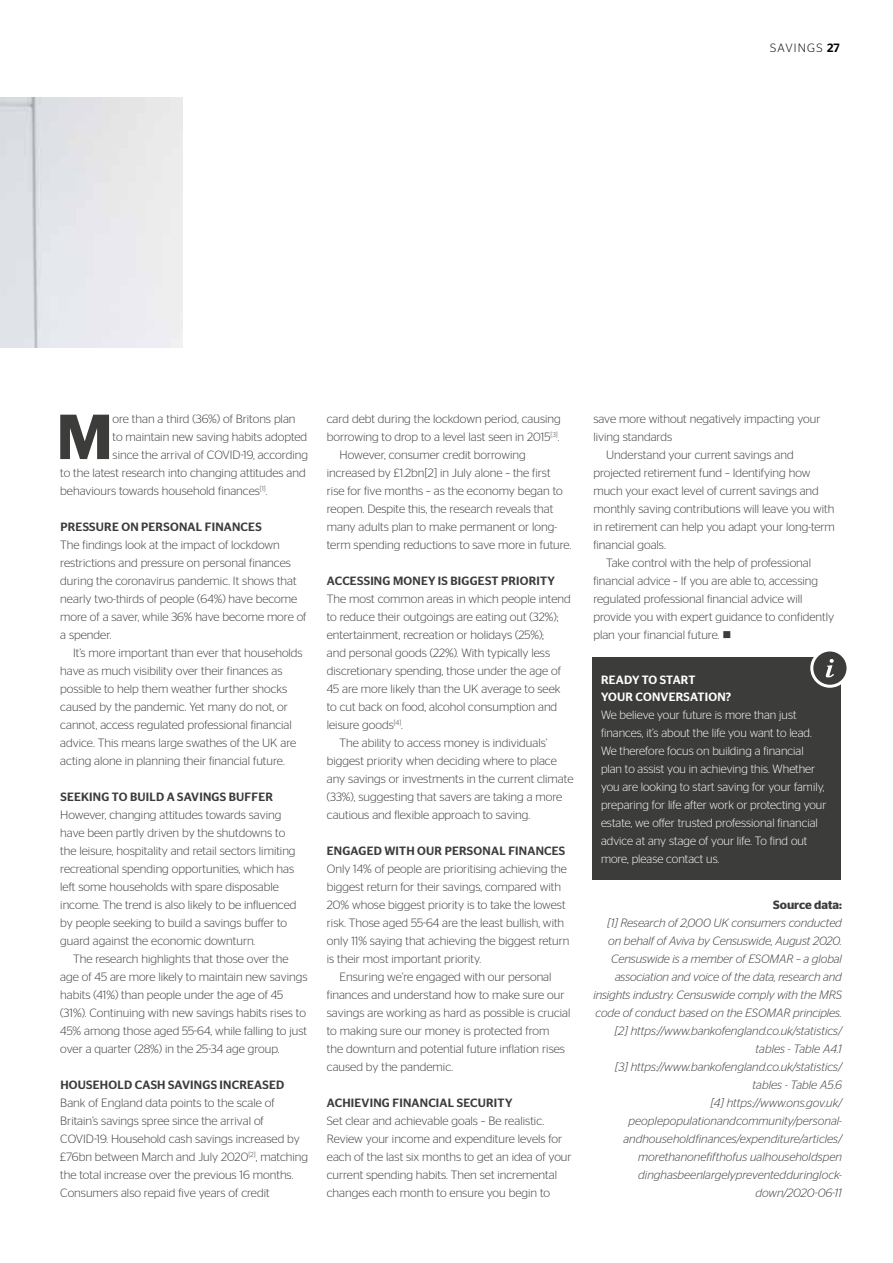
<style>
.page{position:relative;width:893px;height:1263px;background:#fff}
.page>*{position:absolute;margin:0;border:0;box-sizing:border-box;transform-origin:0 0}
.t1{font:600 63.45px "Stag Sans";color:#3c3c3b}
.t2{font:300 12px/18px "Stag Sans";color:#3c3c3b}
.t3{font:italic 300 12px/18px "Stag Sans";letter-spacing:-.005em;color:#3c3c3b;text-align:right}
.t4{font:300 12px/18px "Stag Sans";color:#fff}
.t5{font:500 12px "Stag Sans";letter-spacing:.02em;color:#3c3c3b}
.t6{font:500 12px/16.5px "Stag Sans";letter-spacing:.02em;color:#fff}
.t7{font:600 12px "Stag Sans";color:#3c3c3b}
.t8{font:300 12px "Stag Sans";letter-spacing:.1em;color:#000}
.s1{font-weight:500}
</style>
<div class="page">
<img style="left:0;top:98px;width:183px;height:250px">
<div style="left:592px;top:657px;width:249px;height:222px;background:#3c3c3b"></div>
<div style="left:812px;top:650px;width:36px;height:36px;background:#3c3c3b;border-radius:50%"></div>
<div style="left:810px;top:648px;width:39px;height:40px;border:3px solid #fff;border-radius:50%"></div>
<svg style="left:826px;top:659px;width:8px;height:18px"></svg>
<p class="t8" style="left:770px;top:41px;width:71px">SAVINGS <span class="s1">27</span></p>
<h1 class="t1" style="left:57px;top:400px;width:57px">M</h1>
<p class="t2" style="left:113px;top:410px;width:184px">ore than a third (36%) of Britons plan</p>
<p class="t2" style="left:113px;top:428px;width:196px">to maintain new saving habits adopted</p>
<p class="t2" style="left:113px;top:446px;width:197px">since the arrival of COVID-19, according</p>
<p class="t2" style="left:60px;top:464px;width:247px">to the latest research into changing attitudes and</p>
<p class="t2" style="left:60px;top:482px;width:209px">behaviours towards household finances<sup>[1]</sup>.</p>
<p class="t5" style="left:60px;top:520px;width:203px">PRESSURE ON PERSONAL FINANCES</p>
<p class="t2" style="left:60px;top:536px;width:248px">The findings look at the impact of lockdown restrictions and pressure on personal finances during the coronavirus pandemic. It shows that nearly two-thirds of people (64%) have become more of a saver, while 36% have become more of a spender.</p>
<p class="t2" style="left:60px;top:644px;width:244px;text-indent:13px">It’s more important than ever that households have as much visibility over their finances as possible to help them weather further shocks caused by the pandemic. Yet many do not, or cannot, access regulated professional financial advice. This means large swathes of the UK are acting alone in planning their financial future.</p>
<p class="t5" style="left:60px;top:790px;width:214px">SEEKING TO BUILD A SAVINGS BUFFER</p>
<p class="t2" style="left:60px;top:806px;width:238px">However, changing attitudes towards saving have been partly driven by the shutdowns to the leisure, hospitality and retail sectors limiting recreational spending opportunities, which has left some households with spare disposable income. The trend is also likely to be influenced by people seeking to build a savings buffer to guard against the economic downturn.</p>
<p class="t2" style="left:60px;top:950px;width:249px;text-indent:13px">The research highlights that those over the age of 45 are more likely to maintain new savings habits (41%) than people under the age of 45 (31%). Continuing with new savings habits rises to 45% among those aged 55-64, while falling to just over a quarter (28%) in the 25-34 age group.</p>
<p class="t5" style="left:60px;top:1078px;width:225px">HOUSEHOLD CASH SAVINGS INCREASED</p>
<p class="t2" style="left:60px;top:1094px;width:249px">Bank of England data points to the scale of Britain’s savings spree since the arrival of COVID-19. Household cash savings increased by £76bn between March and July 2020<sup>[2]</sup>, matching the total increase over the previous 16 months.<br>Consumers also repaid five years of credit</p>
<p class="t2" style="left:327px;top:410px;width:236px">card debt during the lockdown period, causing</p>
<p class="t2" style="left:327px;top:428px;width:234px">borrowing to drop to a level last seen in 2015<sup>[3]</sup>.</p>
<p class="t2" style="left:340px;top:446px;width:188px">However, consumer credit borrowing</p>
<p class="t2" style="left:327px;top:464px;width:225px">increased by £1.2bn[2] in July alone – the first</p>
<p class="t2" style="left:327px;top:482px;width:237px">rise for five months – as the economy began to</p>
<p class="t2" style="left:327px;top:500px;width:228px">reopen. Despite this, the research reveals that</p>
<p class="t2" style="left:327px;top:518px;width:232px">many adults plan to make permanent or long-</p>
<p class="t2" style="left:327px;top:536px;width:246px">term spending reductions to save more in future.</p>
<p class="t5" style="left:327px;top:574px;width:230px">ACCESSING MONEY IS BIGGEST PRIORITY</p>
<p class="t2" style="left:327px;top:590px;width:245px">The most common areas in which people intend</p>
<p class="t2" style="left:327px;top:608px;width:233px">to reduce their outgoings are eating out (32%);</p>
<p class="t2" style="left:327px;top:626px;width:219px">entertainment, recreation or holidays (25%);</p>
<p class="t2" style="left:327px;top:644px;width:225px">and personal goods (22%). With typically less</p>
<p class="t2" style="left:327px;top:662px;width:236px">discretionary spending, those under the age of</p>
<p class="t2" style="left:327px;top:680px;width:235px">45 are more likely than the UK average to seek</p>
<p class="t2" style="left:327px;top:698px;width:232px">to cut back on food, alcohol consumption and</p>
<p class="t2" style="left:327px;top:716px;width:78px">leisure goods<sup>[4]</sup>.</p>
<p class="t2" style="left:340px;top:734px;width:209px">The ability to access money is individuals’</p>
<p class="t2" style="left:327px;top:752px;width:231px">biggest priority when deciding where to place</p>
<p class="t2" style="left:327px;top:770px;width:248px">any savings or investments in the current climate</p>
<p class="t2" style="left:327px;top:788px;width:237px">(33%), suggesting that savers are taking a more</p>
<p class="t2" style="left:327px;top:806px;width:205px">cautious and flexible approach to saving.</p>
<p class="t5" style="left:327px;top:844px;width:240px">ENGAGED WITH OUR PERSONAL FINANCES</p>
<p class="t2" style="left:327px;top:860px;width:244px">Only 14% of people are prioritising achieving the biggest return for their savings, compared with 20% whose biggest priority is to take the lowest risk. Those aged 55-64 are the least bullish, with only 11% saying that achieving the biggest return is their most important priority.</p>
<p class="t2" style="left:327px;top:968px;width:245px;text-indent:13px">Ensuring we’re engaged with our personal finances and understand how to make sure our savings are working as hard as possible is crucial to making sure our money is protected from<br>the downturn and potential future inflation rises caused by the pandemic.</p>
<p class="t5" style="left:327px;top:1096px;width:187px">ACHIEVING FINANCIAL SECURITY</p>
<p class="t2" style="left:327px;top:1112px;width:246px">Set clear and achievable goals – Be realistic.<br>Review your income and expenditure levels for each of the last six months to get an idea of your current spending habits. Then set incremental changes each month to ensure you begin to</p>
<p class="t2" style="left:593px;top:410px;width:229px">save more without negatively impacting your</p>
<p class="t2" style="left:593px;top:428px;width:80px">living standards</p>
<p class="t2" style="left:606px;top:446px;width:189px">Understand your current savings and</p>
<p class="t2" style="left:593px;top:464px;width:219px">projected retirement fund – Identifying how</p>
<p class="t2" style="left:593px;top:482px;width:227px">much your exact level of current savings and</p>
<p class="t2" style="left:593px;top:500px;width:243px">monthly saving contributions will leave you with</p>
<p class="t2" style="left:593px;top:518px;width:243px">in retirement can help you adapt your long-term</p>
<p class="t2" style="left:593px;top:536px;width:74px">financial goals.</p>
<p class="t2" style="left:606px;top:554px;width:207px">Take control with the help of professional</p>
<p class="t2" style="left:593px;top:572px;width:226px">financial advice – If you are able to, accessing</p>
<p class="t2" style="left:593px;top:590px;width:211px">regulated professional financial advice will</p>
<p class="t2" style="left:593px;top:608px;width:242px">provide you with expert guidance to confidently</p>
<p class="t2" style="left:593px;top:626px;width:139px">plan your financial future. ■</p>
<p class="t6" style="left:601px;top:672px;width:132px">READY TO START<br>YOUR CONVERSATION?</p>
<p class="t4" style="left:601px;top:705px;width:227px">We believe your future is more than just finances, it’s about the life you want to lead.<br>We therefore focus on building a financial plan to assist you in achieving this. Whether you are looking to start saving for your family, preparing for life after work or protecting your estate, we offer trusted professional financial advice at any stage of your life. To find out more, please contact us.</p>
<p class="t7" style="left:773px;top:898px;width:70px">Source data:</p>
<p class="t3" style="left:593px;top:914px;width:250px">[1] Research of 2,000 UK consumers conducted on behalf of Aviva by Censuswide, August 2020.<br>Censuswide is a member of ESOMAR – a global association and voice of the data, research and insights industry. Censuswide comply with the MRS code of conduct based on the ESOMAR principles. [2] https://www.bankofengland.co.uk/statistics/ tables - Table A4.1<br>[3] https://www.bankofengland.co.uk/statistics/ tables - Table A5.6<br>[4] https://www.ons.gov.uk/ peoplepopulationandcommunity/personal&shy;andhouseholdfinances/expenditure/articles/ morethanonefifthofus ualhouseholdspen dinghasbeenlargelypreventedduringlock&shy;down/2020-06-11</p>
</div>
